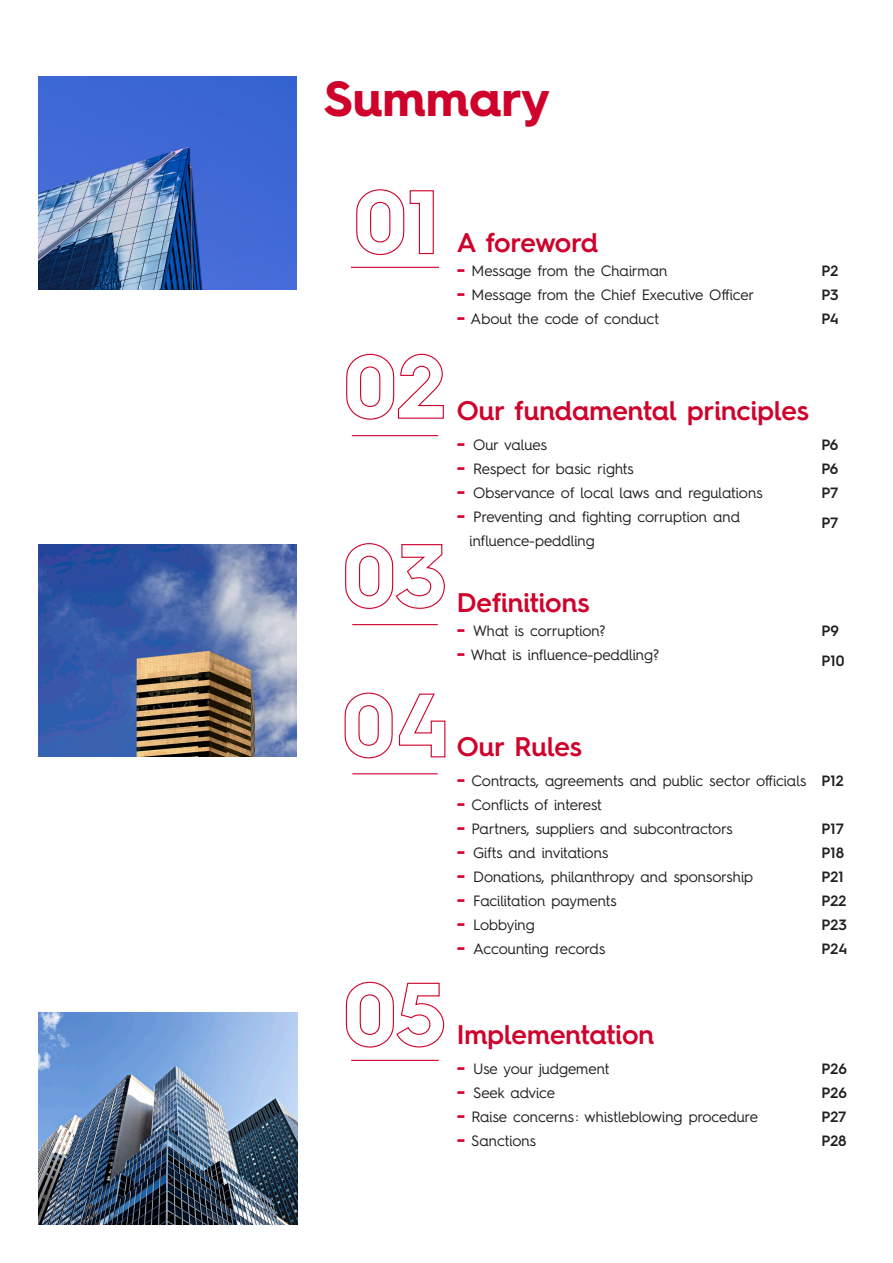
<style>
.page{position:relative;width:893px;height:1263px;background:#fff}
.page>*{position:absolute;margin:0;border:0;box-sizing:border-box;transform-origin:0 0}
.TITRE_CHAPITRE{font:700 49.5px "Hurme Geometric Sans 4";color:#cf022b}
.t1{font:600 27px "Hurme Geometric Sans 4";color:#cf022b}
.t2{font:600 27px "Hurme Geometric Sans 4";letter-spacing:-.025em;color:#cf022b}
.t3{font:15px "Hurme Geometric Sans 4";color:#231f20}
.t4{font:600 15px "Hurme Geometric Sans 4";color:#231f20}
.s1{font-weight:700;font-size:19.5px;color:#cf022b}
</style>
<div class="page">
<svg style="left:356px;top:189px;width:78px;height:67px"></svg>
<hr style="left:351px;top:267px;width:88px;height:1px;background:#cf022b">
<svg style="left:346px;top:353px;width:98px;height:67px"></svg>
<hr style="left:352px;top:435px;width:86px;height:1px;background:#cf022b">
<svg style="left:345px;top:543px;width:100px;height:66px"></svg>
<hr style="left:352px;top:624px;width:86px;height:1px;background:#cf022b">
<svg style="left:344px;top:692px;width:102px;height:67px"></svg>
<hr style="left:352px;top:773px;width:86px;height:1px;background:#cf022b">
<svg style="left:345px;top:981px;width:100px;height:67px"></svg>
<hr style="left:351px;top:1060px;width:88px;height:1px;background:#cf022b">
<img style="left:38px;top:544px;width:258px;height:213px">
<img style="left:38px;top:1012px;width:259px;height:213px">
<img style="left:38px;top:77px;width:258px;height:212px">
<p class="TITRE_CHAPITRE" style="left:324px;top:64px;width:227px">Summary</p>
<p class="t2" style="left:457px;top:224px;width:143px">A foreword</p>
<p class="t3" style="left:457px;top:260px;width:212px"><span class="s1">-</span> Message from the Chairman</p>
<p class="t3" style="left:457px;top:284px;width:299px"><span class="s1">-</span> Message from the Chief Executive Officer</p>
<p class="t3" style="left:457px;top:308px;width:204px"><span class="s1">-</span> About the code of conduct</p>
<p class="t4" style="left:821px;top:260px;width:18px">P2</p>
<p class="t4" style="left:821px;top:284px;width:19px">P3</p>
<p class="t4" style="left:821px;top:308px;width:19px">P4</p>
<p class="t1" style="left:457px;top:392px;width:354px">Our fundamental principles</p>
<p class="t3" style="left:457px;top:434px;width:92px"><span class="s1">-</span> Our values</p>
<p class="t3" style="left:457px;top:458px;width:178px"><span class="s1">-</span> Respect for basic rights</p>
<p class="t3" style="left:457px;top:482px;width:307px"><span class="s1">-</span> Observance of local laws and regulations</p>
<p class="t3" style="left:457px;top:506px;width:285px"><span class="s1">-</span> Preventing and fighting corruption and</p>
<p class="t3" style="left:469px;top:530px;width:127px">influence-peddling</p>
<p class="t4" style="left:821px;top:434px;width:18px">P6</p>
<p class="t4" style="left:821px;top:458px;width:18px">P6</p>
<p class="t4" style="left:821px;top:482px;width:18px">P7</p>
<p class="t4" style="left:821px;top:512px;width:18px">P7</p>
<p class="t1" style="left:457px;top:584px;width:134px">Definitions</p>
<p class="t3" style="left:457px;top:620px;width:150px"><span class="s1">-</span> What is corruption?</p>
<p class="t3" style="left:457px;top:644px;width:204px"><span class="s1">-</span> What is influence-peddling?</p>
<p class="t4" style="left:821px;top:620px;width:19px">P9</p>
<p class="t4" style="left:821px;top:650px;width:24px">P10</p>
<p class="t1" style="left:457px;top:728px;width:127px">Our Rules</p>
<p class="t3" style="left:457px;top:770px;width:351px"><span class="s1">-</span> Contracts, agreements and public sector officials</p>
<p class="t3" style="left:457px;top:794px;width:147px"><span class="s1">-</span> Conflicts of interest</p>
<p class="t3" style="left:457px;top:818px;width:277px"><span class="s1">-</span> Partners, suppliers and subcontractors</p>
<p class="t3" style="left:457px;top:842px;width:153px"><span class="s1">-</span> Gifts and invitations</p>
<p class="t3" style="left:457px;top:866px;width:298px"><span class="s1">-</span> Donations, philanthropy and sponsorship</p>
<p class="t3" style="left:457px;top:890px;width:161px"><span class="s1">-</span> Facilitation payments</p>
<p class="t3" style="left:457px;top:914px;width:79px"><span class="s1">-</span> Lobbying</p>
<p class="t3" style="left:457px;top:938px;width:150px"><span class="s1">-</span> Accounting records</p>
<p class="t4" style="left:821px;top:770px;width:24px">P12</p>
<p class="t4" style="left:821px;top:818px;width:24px">P17</p>
<p class="t4" style="left:821px;top:842px;width:24px">P18</p>
<p class="t4" style="left:821px;top:866px;width:23px">P21</p>
<p class="t4" style="left:821px;top:890px;width:26px">P22</p>
<p class="t4" style="left:821px;top:914px;width:27px">P23</p>
<p class="t4" style="left:821px;top:938px;width:27px">P24</p>
<p class="t1" style="left:457px;top:1016px;width:199px">Implementation</p>
<p class="t3" style="left:457px;top:1058px;width:154px"><span class="s1">-</span> Use your judgement</p>
<p class="t3" style="left:457px;top:1082px;width:100px"><span class="s1">-</span> Seek advice</p>
<p class="t3" style="left:457px;top:1106px;width:303px"><span class="s1">-</span> Raise concerns : whistleblowing procedure</p>
<p class="t3" style="left:457px;top:1130px;width:81px"><span class="s1">-</span> Sanctions</p>
<p class="t4" style="left:821px;top:1058px;width:27px">P26</p>
<p class="t4" style="left:821px;top:1082px;width:27px">P26</p>
<p class="t4" style="left:821px;top:1106px;width:26px">P27</p>
<p class="t4" style="left:821px;top:1130px;width:27px">P28</p>
</div>
